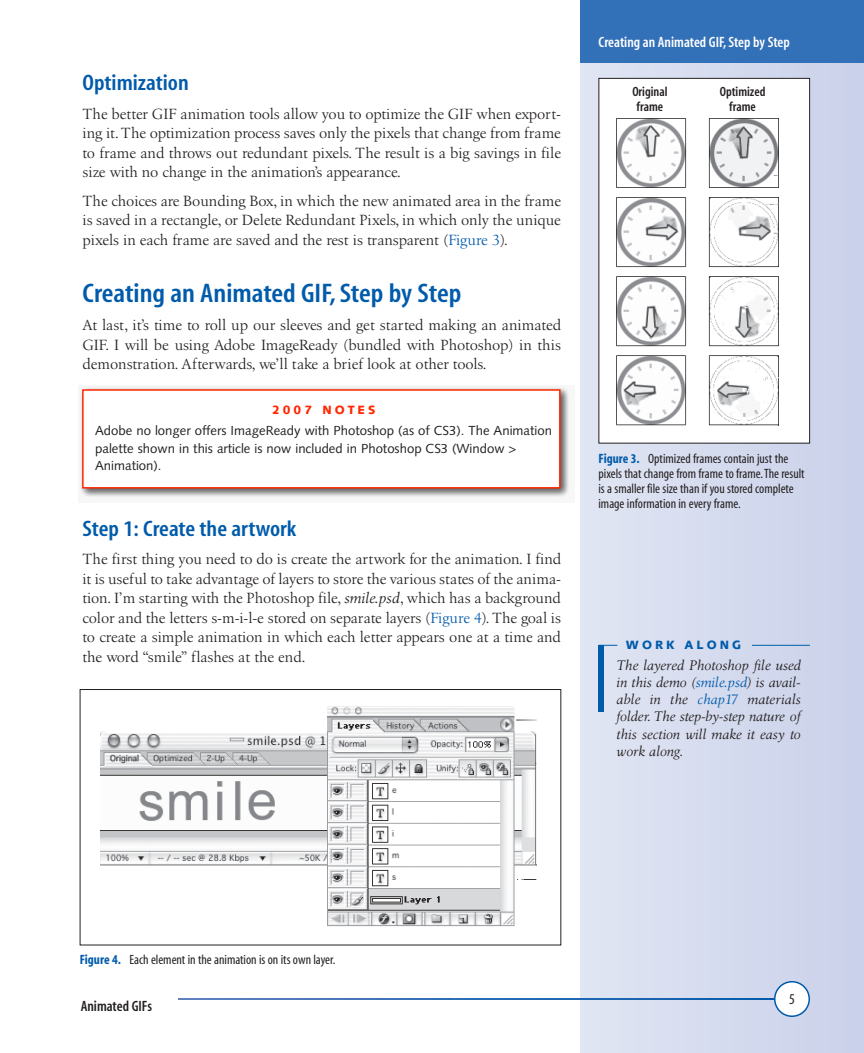
<style>
.page{position:relative;width:864px;height:1053px;background:#fff}
.page>*{position:absolute;margin:0;border:0;box-sizing:border-box;transform-origin:0 0}
.t1{font:600 condensed 27px "Myriad";color:#015bab;scale:1.1 1}
.t2{font:600 condensed 22.5px "Myriad";color:#015bab;scale:1.1 1}
.t3{font:15.3px/19.5px "Birka";color:#231f20;text-align:justify}
.t4{font:600 condensed 15px "Myriad";color:#fff}
.t5{font:600 condensed 15px "Myriad";color:#231f20}
.t6{font:condensed 15px "Myriad";color:#231f20}
.t7{font:italic 14.25px/17.2px "Birka";letter-spacing:-.015em;color:#231f20;text-align:justify}
.t8{font:condensed 13.5px/15px "Myriad";color:#231f20}
.t9{font:600 condensed 13.5px/14.9px "Myriad";color:#231f20;text-align:center}
.t10{font:13.2px/17.2px "Syntax";color:#231f20}
.t11{font:900 12px "Syntax";letter-spacing:.25em;color:#015bab}
.t12{font:900 12px "Syntax";letter-spacing:.25em;color:#ff2800}
.s1{color:#015bab}
.s2{font-style:italic}
.s3{font-weight:700;color:#015bab}
</style>
<div class="page">
<div style="left:580px;top:63px;width:284px;height:990px;background:#d5dbee"></div>
<div style="left:580px;top:0;width:284px;height:63px;background:#3270b7"></div>
<svg style="left:178px;top:998px;width:596px;height:2px"></svg>
<div style="left:775px;top:982px;width:34px;height:34px;background:#fff;border-radius:50%"></div>
<div style="left:774px;top:981px;width:36px;height:36px;border:2px solid #015bab;border-radius:50%"></div>
<div style="left:599px;top:78px;width:211px;height:365px;background:#fff"></div>
<img style="left:617px;top:118px;width:162px;height:307px">
<div style="left:599px;top:78px;width:211px;height:366px;border:1px solid #231f20"></div>
<img style="left:100px;top:707px;width:437px;height:219px">
<div style="left:80px;top:689px;width:481px;height:256px;border:1px solid #231f20"></div>
<div style="left:598px;top:645px;width:6px;height:67px;background:#015bab"></div>
<svg style="left:604px;top:645px;width:13px;height:1px"></svg>
<hr style="left:752px;top:645px;width:58px;height:1px;background:#015bab">
<div style="left:78px;top:386px;width:498px;height:119px;background:#231f20;opacity:.75"></div>
<div style="left:82px;top:389px;width:479px;height:100px;background:#fff;border:2px solid #ff2800"></div>
<h2 class="t2" style="left:82px;top:72px;width:98px">Optimization</h2>
<p class="t3" style="left:82px;top:104px;width:480px">The better GIF animation tools allow you to optimize the GIF when export&shy;ing it.The optimization process saves only the pixels that change from frame to frame and throws out redundant pixels. The result is a big savings in file size with no change in the animation’s appearance.</p>
<p class="t3" style="left:82px;top:191px;width:480px">The choices are Bounding Box, in which the new animated area in the frame is saved in a rectangle, or Delete Redundant Pixels, in which only the unique pixels in each frame are saved and the rest is transparent (<span class="s1">Figure 3</span>).</p>
<h1 class="t1" style="left:82px;top:279px;width:346px">Creating an Animated GIF,Step by Step</h1>
<p class="t3" style="left:82px;top:316px;width:480px">At last, it’s time to roll up our sleeves and get started making an animated GIF. I will be using Adobe ImageReady (bundled with Photoshop) in this demonstration. Afterwards, we’ll take a brief look at other tools.</p>
<p class="t12" style="left:272px;top:402px;width:105px">2007 NOTES</p>
<p class="t10" style="left:95px;top:422px;width:458px">Adobe no longer offers ImageReady with Photoshop (as of CS3). The Animation palette shown in this article is now included in Photoshop CS3 (Window &gt;<br>Animation).</p>
<h2 class="t2" style="left:82px;top:517px;width:196px">Step 1: Create the artwork</h2>
<p class="t3" style="left:82px;top:550px;width:480px">The first thing you need to do is create the artwork for the animation. I find it is useful to take advantage of layers to store the various states of the anima&shy;tion. I’m starting with the Photoshop file, <span class="s2">smile.psd</span>, which has a background color and the letters s-m-i-l-e stored on separate layers (<span class="s1">Figure 4</span>).The goal is to create a simple animation in which each letter appears one at a time and the word “smile” flashes at the end.</p>
<p class="t4" style="left:598px;top:35px;width:193px">Creating an Animated GIF,Step by Step</p>
<p class="t9" style="left:632px;top:85px;width:37px">Original frame</p>
<p class="t9" style="left:720px;top:85px;width:47px">Optimized frame</p>
<p class="t8" style="left:599px;top:451px;width:208px"><span class="s3">Figure 3.</span> Optimized frames contain just the pixels that change from frame to frame.The result is a smaller file size than if you stored complete image information in every frame.</p>
<p class="t11" style="left:626px;top:638px;width:117px">WORK ALONG</p>
<p class="t7" style="left:616px;top:656px;width:186px">The layered Photoshop file used in this demo (<span class="s1">smile.psd</span>) is avail&shy;able in the <span class="s1">chap17</span> materials folder. The step-by-step nature of this section will make it easy to work along.</p>
<p class="t8" style="left:80px;top:953px;width:257px"><span class="s3">Figure 4.</span> Each element in the animation is on its own layer.</p>
<p class="t5" style="left:81px;top:998px;width:73px">Animated GIFs</p>
<p class="t6" style="left:789px;top:992px;width:7px">5</p>
</div>
